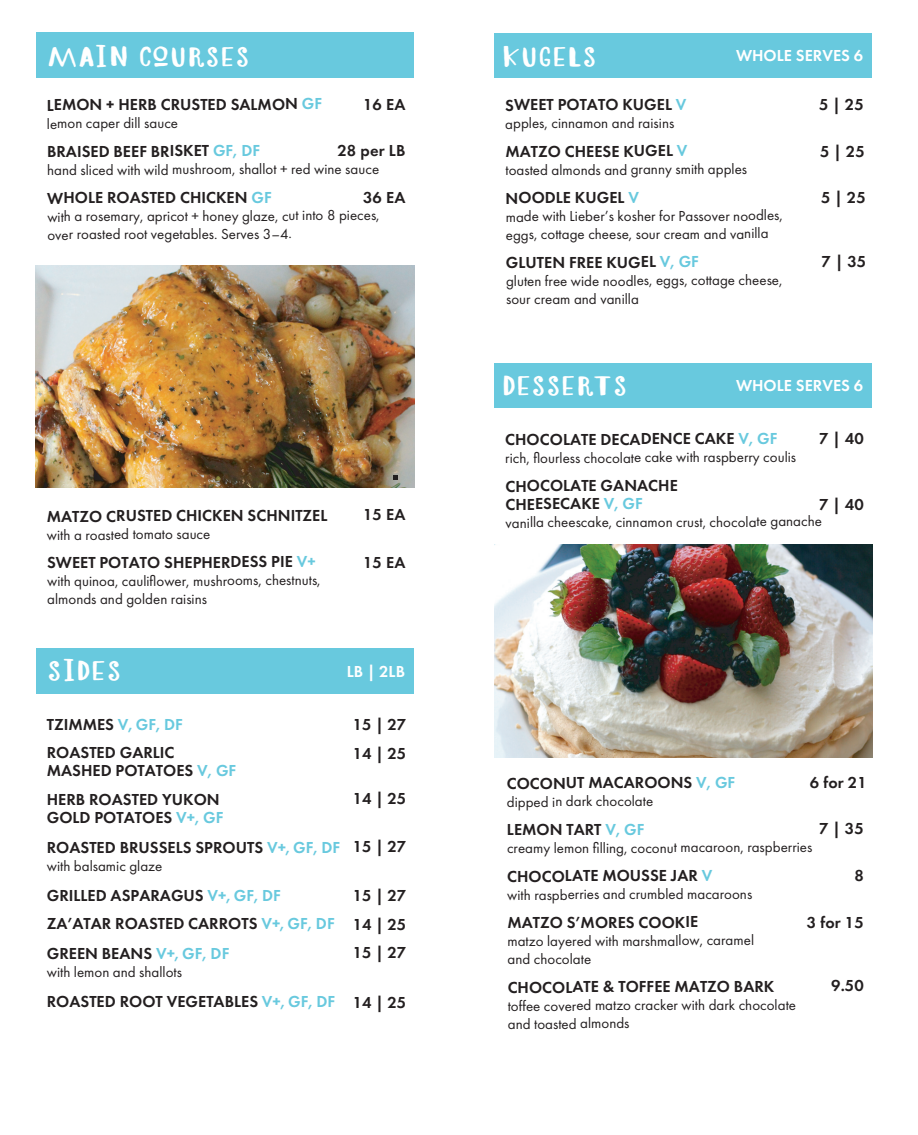
<style>
.page{position:relative;width:918px;height:1135px;background:#fff}
.page>*{position:absolute;margin:0;border:0;box-sizing:border-box;transform-origin:0 0}
.t1{font:700 28.5px "Goddess Font Bold V1";color:#fff}
.t2{font:600 16.5px/28.5px "Futura PT";color:#231f20}
.t3{font:600 16.5px "Futura PT";color:#fff}
.t4{font:15px/18.1px "Futura PT";letter-spacing:-.005em;color:#231f20}
.s1{color:#68c9de}
</style>
<div class="page">
<div style="left:36px;top:647px;width:378px;height:46px;background:#68c9de"></div>
<div style="left:36px;top:32px;width:378px;height:46px;background:#68c9de"></div>
<div style="left:494px;top:33px;width:378px;height:44px;background:#68c9de"></div>
<div style="left:494px;top:364px;width:378px;height:44px;background:#68c9de"></div>
<img style="left:35px;top:265px;width:379px;height:222px">
<img style="left:495px;top:544px;width:377px;height:214px">
<svg style="left:394px;top:475px;width:4px;height:5px"></svg>
<h1 class="t1" style="left:47px;top:43px;width:205px">MAIN COURSES</h1>
<p class="t2" style="left:47px;top:90px;width:277px">LEMON + HERB CRUSTED SALMON <span class="s1">GF</span></p>
<p class="t4" style="left:47px;top:114px;width:133px">lemon caper dill sauce</p>
<p class="t2" style="left:47px;top:137px;width:215px">BRAISED BEEF BRISKET <span class="s1">GF, DF</span></p>
<p class="t4" style="left:47px;top:160px;width:334px">hand sliced with wild mushroom, shallot + red wine sauce</p>
<p class="t2" style="left:47px;top:183px;width:226px">WHOLE ROASTED CHICKEN <span class="s1">GF</span></p>
<p class="t4" style="left:47px;top:207px;width:334px">with a rosemary, apricot + honey glaze, cut into 8 pieces, over roasted root vegetables. Serves 3–4.</p>
<p class="t2" style="left:363px;top:90px;width:44px">16 EA</p>
<p class="t2" style="left:337px;top:136px;width:70px">28 per LB</p>
<p class="t2" style="left:363px;top:183px;width:44px">36 EA</p>
<p class="t2" style="left:47px;top:501px;width:282px">MATZO CRUSTED CHICKEN SCHNITZEL</p>
<p class="t4" style="left:47px;top:525px;width:165px">with a roasted tomato sauce</p>
<p class="t2" style="left:47px;top:548px;width:270px">SWEET POTATO SHEPHERDESS PIE <span class="s1">V+</span></p>
<p class="t4" style="left:47px;top:571px;width:275px">with quinoa, cauliflower, mushrooms, chestnuts, almonds and golden raisins</p>
<p class="t2" style="left:363px;top:500px;width:44px">15 EA</p>
<p class="t2" style="left:363px;top:548px;width:44px">15 EA</p>
<h1 class="t1" style="left:47px;top:657px;width:76px">SIDES</h1>
<p class="t3" style="left:347px;top:661px;width:60px">LB | 2LB</p>
<p class="t2" style="left:47px;top:709px;width:138px">TZIMMES <span class="s1">V, GF, DF<br></span>ROASTED GARLIC</p>
<p class="t2" style="left:47px;top:756px;width:191px">MASHED POTATOES <span class="s1">V, GF<br></span>HERB ROASTED YUKON</p>
<p class="t2" style="left:47px;top:802px;width:295px;line-height:30px">GOLD POTATOES <span class="s1">V+, GF<br></span>ROASTED BRUSSELS SPROUTS <span class="s1">V+, GF, DF</span></p>
<p class="t4" style="left:47px;top:856px;width:117px">with balsamic glaze</p>
<p class="t2" style="left:47px;top:880px;width:289px">GRILLED ASPARAGUS <span class="s1">V+, GF, DF<br></span>ZA’ATAR ROASTED CARROTS <span class="s1">V+, GF, DF</span></p>
<p class="t2" style="left:47px;top:939px;width:184px">GREEN BEANS <span class="s1">V+, GF, DF</span></p>
<p class="t4" style="left:47px;top:963px;width:137px">with lemon and shallots</p>
<p class="t2" style="left:47px;top:987px;width:290px">ROASTED ROOT VEGETABLES <span class="s1">V+, GF, DF</span></p>
<p class="t2" style="left:353px;top:710px;width:55px">15 | 27<br>14 | 25</p>
<p class="t2" style="left:353px;top:784px;width:55px">14 | 25</p>
<p class="t2" style="left:353px;top:832px;width:55px">15 | 27</p>
<p class="t2" style="left:353px;top:880px;width:55px;text-align:justify">15 | 27<br>14 | 25<br>15 | 27</p>
<p class="t2" style="left:353px;top:988px;width:55px">14 | 25</p>
<h1 class="t1" style="left:502px;top:44px;width:97px">KUGELS</h1>
<p class="t3" style="left:736px;top:46px;width:129px">WHOLE SERVES 6</p>
<p class="t2" style="left:505px;top:90px;width:183px">SWEET POTATO KUGEL <span class="s1">V</span></p>
<p class="t4" style="left:505px;top:114px;width:171px">apples, cinnamon and raisins</p>
<p class="t2" style="left:505px;top:137px;width:184px">MATZO CHEESE KUGEL <span class="s1">V</span></p>
<p class="t4" style="left:506px;top:160px;width:243px">toasted almonds and granny smith apples</p>
<p class="t2" style="left:506px;top:183px;width:135px">NOODLE KUGEL <span class="s1">V</span></p>
<p class="t4" style="left:506px;top:207px;width:279px">made with Lieber’s kosher for Passover noodles, eggs, cottage cheese, sour cream and vanilla</p>
<p class="t2" style="left:506px;top:248px;width:195px">GLUTEN FREE KUGEL <span class="s1">V, GF</span></p>
<p class="t4" style="left:506px;top:271px;width:278px">gluten free wide noodles, eggs, cottage cheese, sour cream and vanilla</p>
<p class="t2" style="left:819px;top:90px;width:46px">5|25</p>
<p class="t2" style="left:820px;top:137px;width:46px">5|25</p>
<p class="t2" style="left:821px;top:183px;width:46px">5|25</p>
<p class="t2" style="left:822px;top:247px;width:46px">7|35</p>
<h1 class="t1" style="left:502px;top:373px;width:127px">DESSERTS</h1>
<p class="t3" style="left:736px;top:375px;width:129px">WHOLE SERVES 6</p>
<p class="t2" style="left:819px;top:424px;width:46px">7|40</p>
<p class="t2" style="left:505px;top:424px;width:274px">CHOCOLATE DECADENCE CAKE <span class="s1">V, GF</span></p>
<p class="t4" style="left:505px;top:448px;width:293px">rich, flourless chocolate cake with raspberry coulis</p>
<p class="t2" style="left:505px;top:476px;width:174px;line-height:18.1px">CHOCOLATE GANACHE<br>CHEESECAKE <span class="s1">V, GF</span></p>
<p class="t4" style="left:506px;top:513px;width:318px">vanilla cheescake, cinnamon crust, chocolate ganache</p>
<p class="t2" style="left:819px;top:490px;width:46px">7|40</p>
<p class="t2" style="left:810px;top:768px;width:59px">6 for 21</p>
<p class="t2" style="left:819px;top:814px;width:46px">7|35</p>
<p class="t2" style="left:855px;top:861px;width:11px">8</p>
<p class="t2" style="left:807px;top:908px;width:59px">3 for 15</p>
<p class="t2" style="left:507px;top:768px;width:230px">COCONUT MACAROONS <span class="s1">V, GF</span></p>
<p class="t4" style="left:507px;top:792px;width:148px">dipped in dark chocolate</p>
<p class="t2" style="left:507px;top:815px;width:139px">LEMON TART <span class="s1">V, GF</span></p>
<p class="t4" style="left:507px;top:838px;width:307px">creamy lemon filling, coconut macaroon, raspberries</p>
<p class="t2" style="left:507px;top:861px;width:207px">CHOCOLATE MOUSSE JAR <span class="s1">V</span></p>
<p class="t4" style="left:507px;top:885px;width:247px">with raspberries and crumbled macaroons</p>
<p class="t2" style="left:507px;top:908px;width:192px">MATZO S’MORES COOKIE</p>
<p class="t4" style="left:507px;top:931px;width:248px">matzo layered with marshmallow, caramel and chocolate</p>
<p class="t2" style="left:508px;top:972px;width:268px">CHOCOLATE &amp; TOFFEE MATZO BARK</p>
<p class="t4" style="left:508px;top:995px;width:290px">toffee covered matzo cracker with dark chocolate and toasted almonds</p>
<p class="t2" style="left:831px;top:970px;width:34px">9.50</p>
</div>
